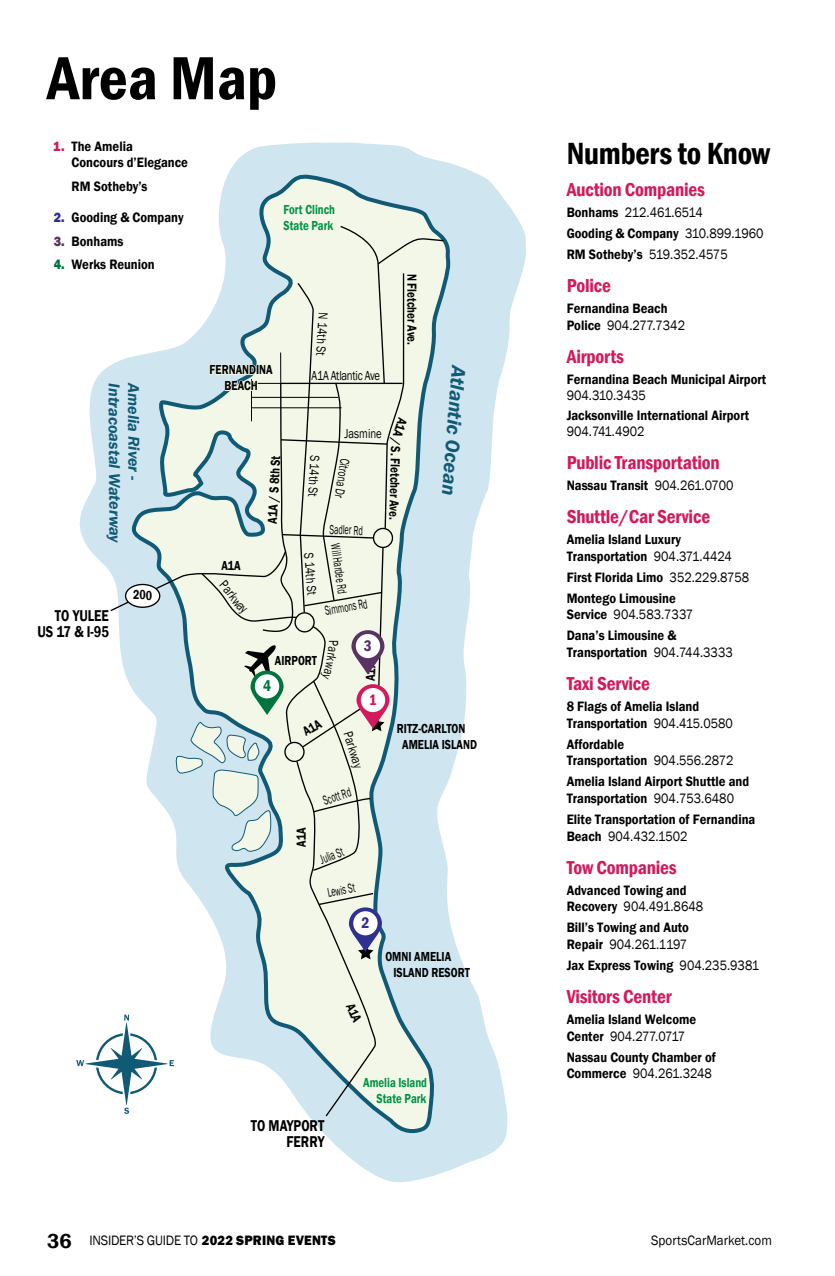
<style>
.page{position:relative;width:835px;height:1276px;background:#fff}
.page>*{position:absolute;margin:0;border:0;box-sizing:border-box;transform-origin:0 0}
.t1{font:600 condensed 63px "Franklin Gothic";color:#000}
.subhead{font:600 condensed 31.5px "Franklin Gothic";letter-spacing:-.01em;color:#000}
.t2{font:italic 600 20.12px "Franklin Gothic";color:#115a76}
.subhead-2{font:600 condensed 19.25px "Franklin Gothic";letter-spacing:-.01em;color:#d31a5d}
.t3{font:italic 600 16.1px "Franklin Gothic";letter-spacing:-.01em;color:#115a76}
.t4{font:600 16.1px/16.1px "Franklin Gothic";color:#000;text-align:right;scale:.8 1}
.Body_Text{font:600 condensed 15.75px "Franklin Gothic";color:#d31a5d}
.Body_Text-2{font:600 condensed 15.75px "Franklin Gothic";color:#5a3365}
.Body_Text-3{font:600 condensed 15.75px "Franklin Gothic";color:#2e3192}
.Body_Text-4{font:600 condensed 15.75px "Franklin Gothic";color:#00743f}
.body_-_franklin{font:600 14px/16.8px "Franklin Gothic";color:#000;scale:.9 1}
.body_-_franklin-2{font:14px "Franklin Gothic";letter-spacing:-.01em;color:#000;scale:.93 1}
.body_-_franklin-3{font:14px "Franklin Gothic";letter-spacing:-.01em;color:#000;scale:.9 1}
.body_-_franklin-4{font:14px "Franklin Gothic";letter-spacing:-.03em;color:#000;scale:.9 1}
.t5{font:600 13.47px/16.1px "Franklin Gothic";color:#000;scale:.8 1}
.t6{font:13.47px "Franklin Gothic";letter-spacing:-.025em;color:#000;scale:.6 1}
.t7{font:13.47px "Franklin Gothic";letter-spacing:-.025em;color:#000;scale:.8 1}
.t8{font:600 13.47px/16.1px "Franklin Gothic";color:#009344;scale:.8 1}
.t9{font:13.47px "Franklin Gothic";letter-spacing:-.025em;color:#000;scale:.7 1}
.t10{font:13.47px "Franklin Gothic";color:#000;scale:.8 1}
.s1{font-weight:800;color:#d31a5d}
.s2{font-weight:800;color:#2e3192}
.s3{font-weight:800;color:#5a3365}
.s4{font-weight:800;color:#00743f}
.s5{font-weight:600}
.s6{font-weight:400}
.s7{font-weight:600;font-size:20.82px}
.s8{font-weight:800}
</style>
<div class="page">
<svg style="left:228px;top:142px;width:299px;height:1041px"></svg>
<svg style="left:219px;top:174px;width:232px;height:963px;background:#d2e5e8"></svg>
<svg style="left:76px;top:225px;width:369px;height:892px"></svg>
<p class="t1" style="left:47px;top:36px;width:231px">Area Map</p>
<p class="body_-_franklin" style="left:72px;top:139px;width:131px;line-height:15.8px;text-indent:-18px"><span class="s1">1.</span> The Amelia<br>Concours d’Elegance</p>
<p class="body_-_franklin" style="left:72px;top:178px;width:86px">RM Sotheby’s</p>
<p class="body_-_franklin" style="left:54px;top:209px;width:146px"><span class="s2">2.</span> Gooding &amp; Company</p>
<p class="body_-_franklin" style="left:54px;top:233px;width:79px"><span class="s3">3.</span> Bonhams</p>
<p class="body_-_franklin" style="left:54px;top:256px;width:114px"><span class="s4">4.</span> Werks Reunion</p>
<p class="t8" style="left:283px;top:202px;width:66px">Fort Clinch<br>State Park</p>
<p class="t7" style="left:331px;top:313px;width:56px;rotate:93deg">N 14th St</p>
<p class="t5" style="left:420px;top:274px;width:90px;rotate:90deg">N Fletcher Ave.</p>
<p class="t3" style="left:125px;top:383px;width:162px;rotate:90deg">Intracoastal Waterway</p>
<p class="t3" style="left:144px;top:383px;width:99px;rotate:90deg">Amelia River -</p>
<p class="t4" style="left:38px;top:608px;width:91px">TO YULEE<br>US 17 &amp; I-95</p>
<p class="t5" style="left:133px;top:587px;width:25px">200</p>
<p class="t5" style="left:210px;top:362px;width:80px;text-align:center">FERNANDINA<br>BEACH</p>
<p class="t5" style="left:221px;top:558px;width:26px">A1A</p>
<p class="t5" style="left:264px;top:523px;width:86px;rotate:-87deg">A1A / S 8th St</p>
<p class="t7" style="left:311px;top:367px;width:87px">A1A Atlantic Ave</p>
<p class="t7" style="left:323px;top:455px;width:54px;rotate:93deg">S 14th St</p>
<p class="t10" style="left:344px;top:425px;width:48px">Jasmine</p>
<p class="t9" style="left:354px;top:460px;width:59px;rotate:99deg">Citrona Dr</p>
<p class="t6" style="left:330px;top:521px;width:57px;rotate:2deg">Sadler Rd</p>
<p class="t5" style="left:403px;top:447px;width:93px;rotate:91deg">S. F el tcher Ave.</p>
<p class="t7" style="left:317px;top:552px;width:54px;rotate:85deg">S 14th St</p>
<p class="t6" style="left:344px;top:542px;width:85px;rotate:82deg">Will Hardee Rd</p>
<p class="t6" style="left:323px;top:603px;width:73px;rotate:-10deg">Simmons Rd</p>
<p class="t7" style="left:342px;top:640px;width:9px;rotate:90deg">P</p>
<p class="Body_Text-2" style="left:364px;top:635px;width:10px">3</p>
<p class="t5" style="left:275px;top:652px;width:54px">AIRPORT</p>
<p class="Body_Text-4" style="left:263px;top:675px;width:10px">4</p>
<p class="Body_Text" style="left:369px;top:689px;width:10px">1</p>
<p class="t2" style="left:471px;top:366px;width:132px;rotate:94deg">Atlantic Ocean</p>
<p class="t5" style="left:293px;top:847px;width:26px;rotate:-90deg">A1A</p>
<p class="t7" style="left:356px;top:729px;width:48px;rotate:73deg">Parkway</p>
<p class="t6" style="left:321px;top:793px;width:49px;rotate:-18deg">Scott Rd</p>
<p class="t6" style="left:317px;top:852px;width:42px;rotate:-21deg">Julia St</p>
<p class="t6" style="left:326px;top:884px;width:48px;rotate:-10deg">Lewis St</p>
<p class="Body_Text-3" style="left:361px;top:912px;width:10px">2</p>
<p class="t5" style="left:402px;top:720px;width:95px;text-indent:-5px">RITZ-CARLTON<br>AMELIA ISLAND</p>
<p class="t5" style="left:393px;top:949px;width:97px;text-indent:-8px">OMNI AMELIA<br>ISLAND RESORT</p>
<p class="t8" style="left:363px;top:1074px;width:81px;text-align:right">Amelia Island<br>State Park</p>
<p class="t4" style="left:251px;top:1117px;width:94px">TO MAYPORT<br>FERRY</p>
<p class="subhead" style="left:567px;top:132px;width:205px">Numbers to Know</p>
<p class="subhead-2" style="left:567px;top:177px;width:140px">Auction Companies</p>
<p class="body_-_franklin-4" style="left:567px;top:204px;width:153px"><span class="s5">Bonhams</span> 212.461.6514</p>
<p class="body_-_franklin" style="left:567px;top:225px;width:220px">Gooding &amp; Company <span class="s6">310.899.1960</span></p>
<p class="body_-_franklin-3" style="left:567px;top:246px;width:180px"><span class="s5">RM Sotheby’s</span> 519.352.4575</p>
<p class="subhead-2" style="left:567px;top:273px;width:46px">Police</p>
<p class="body_-_franklin" style="left:567px;top:300px;width:133px">Fernandina Beach<br>Police <span class="s6">904.277.7342</span></p>
<p class="subhead-2" style="left:567px;top:343px;width:59px">Airports</p>
<p class="body_-_franklin" style="left:567px;top:371px;width:223px;line-height:15.8px">Fernandina Beach Municipal Airport<br><span class="s6">904.310.3435</span></p>
<p class="body_-_franklin" style="left:567px;top:408px;width:204px;line-height:15.8px">Jacksonville International Airport<br><span class="s6">904.741.4902</span></p>
<p class="subhead-2" style="left:567px;top:450px;width:155px">Public Transportation</p>
<p class="body_-_franklin" style="left:567px;top:477px;width:187px">Nassau Transit <span class="s6">904.261.0700</span></p>
<p class="subhead-2" style="left:567px;top:504px;width:145px">Shuttle/Car Service</p>
<p class="body_-_franklin" style="left:567px;top:531px;width:185px">Amelia Island Luxury<br>Transportation <span class="s6">904.371.4424</span></p>
<p class="body_-_franklin" style="left:567px;top:569px;width:204px">First Florida Limo <span class="s6">352.229.8758</span></p>
<p class="body_-_franklin" style="left:567px;top:589px;width:142px">Montego Limousine<br>Service <span class="s6">904.583.7337</span></p>
<p class="body_-_franklin" style="left:567px;top:627px;width:186px">Dana’s Limousine &amp;<br>Transportation <span class="s6">904.744.3333</span></p>
<p class="subhead-2" style="left:567px;top:671px;width:85px">Taxi Service</p>
<p class="body_-_franklin" style="left:567px;top:698px;width:186px">8 Flags of Amelia Island<br>Transportation <span class="s6">904.415.0580</span></p>
<p class="body_-_franklin" style="left:567px;top:736px;width:187px">Affordable<br>Transportation <span class="s6">904.556.2872</span></p>
<p class="body_-_franklin" style="left:567px;top:773px;width:204px">Amelia Island Airport Shuttle and<br>Transportation <span class="s6">904.753.6480</span></p>
<p class="body_-_franklin" style="left:567px;top:811px;width:211px">Elite Transportation of Fernandina<br>Beach <span class="s6">904.432.1502</span></p>
<p class="subhead-2" style="left:567px;top:854px;width:111px">Tow Companies</p>
<p class="body_-_franklin" style="left:567px;top:882px;width:153px">Advanced Towing and<br>Recovery <span class="s6">904.491.8648</span></p>
<p class="body_-_franklin" style="left:567px;top:919px;width:137px">Bill’s Towing and Auto<br>Repair <span class="s6">904.261.1197</span></p>
<p class="body_-_franklin" style="left:567px;top:957px;width:215px">Jax Express Towing <span class="s6">904.235.9381</span></p>
<p class="subhead-2" style="left:567px;top:984px;width:106px">Visitors Center</p>
<p class="body_-_franklin" style="left:567px;top:1011px;width:145px">Amelia Island Welcome<br>Center <span class="s6">904.277.0717</span></p>
<p class="body_-_franklin" style="left:567px;top:1049px;width:167px">Nassau County Chamber of<br>Commerce <span class="s6">904.261.3248</span></p>
<p class="body_-_franklin-2" style="left:47px;top:1231px;width:312px"><span class="s7">36</span> INSIDER’S GUIDE TO <span class="s8">2022 SPRING EVENTS</span></p>
<p class="body_-_franklin-2" style="left:651px;top:1231px;width:131px">SportsCarMarket.com</p>
</div>
